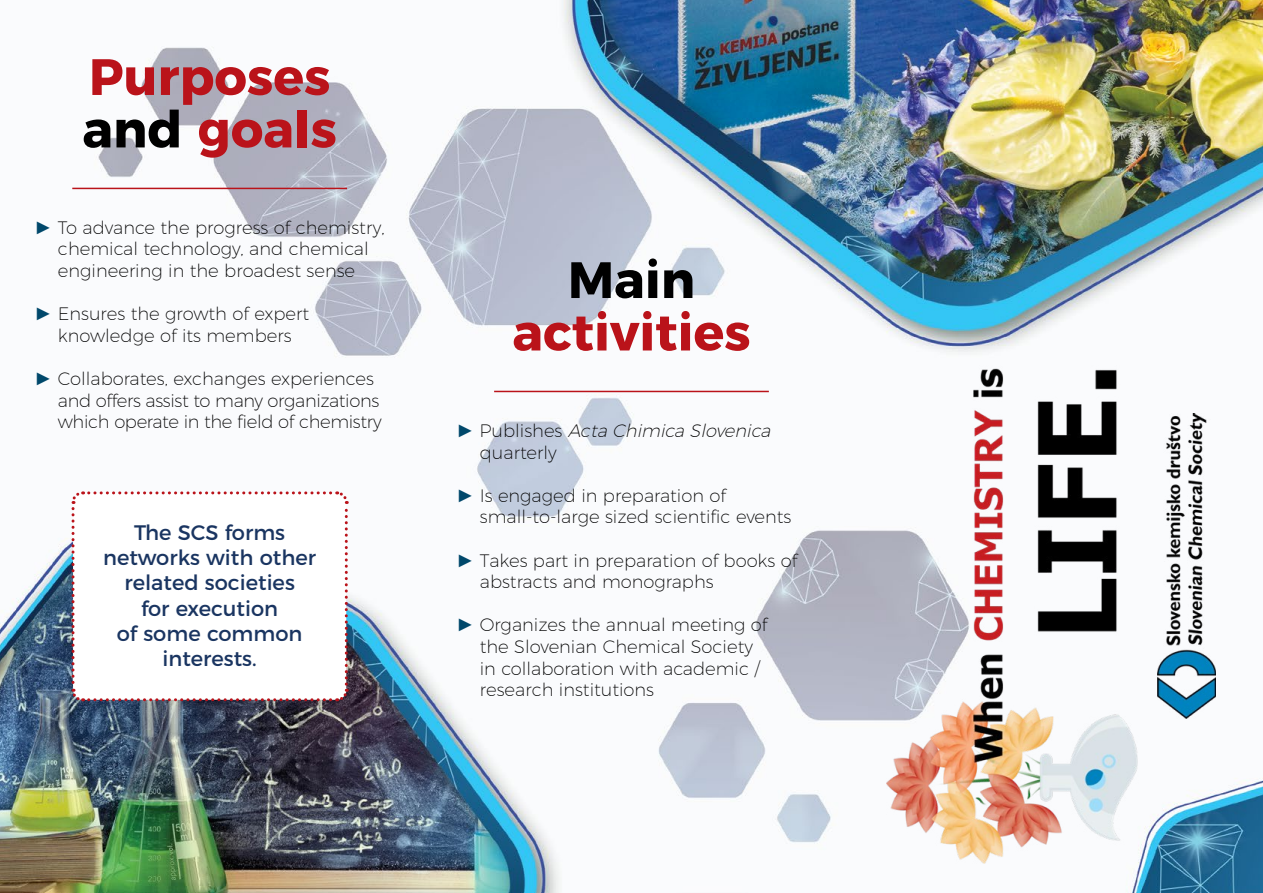
<style>
.page{position:relative;width:1263px;height:893px;background:#fff}
.page>*{position:absolute;margin:0;border:0;box-sizing:border-box;transform-origin:0 0}
.t1{font:700 51px/52.5px "Montserrat";color:#ba131a}
.t2{font:700 51px "Montserrat";color:#000}
.t3{font:21px/25.2px "Montserrat";color:#1a3561;text-align:center}
.t4{font:200 18px/21.6px "Montserrat";color:#000}
.t5{font:200 18px/21.6px "Montserrat";letter-spacing:-.02em;color:#000}
.t6{font:italic 200 18px/21.6px "Montserrat";color:#000}
.s1{color:#000}
.s2{font-family:"Arial";font-weight:400;color:#00486b}
.s3{font-family:"Arial";font-weight:400;font-style:normal;color:#00486b}
.s4{font-style:normal}
</style>
<div class="page">
<img style="left:0;top:0;width:1263px;height:893px">
<svg style="left:70px;top:490px;width:280px;height:213px"></svg>
<img style="left:886px;top:332px;width:254px;height:531px">
<img style="left:1157px;top:413px;width:59px;height:306px">
<hr style="left:494px;top:391px;width:275px;height:1px;background:#ba131a">
<hr style="left:72px;top:188px;width:275px;height:1px;background:#ba131a">
<h1 class="t1" style="left:82px;top:47px;width:256px">Purposes <span class="s1">and</span> goals</h1>
<p class="t4" style="left:35px;top:215px;width:351px;text-align:center"><span class="s2">►</span> To advance the progress of chemistry, chemical technology, and chemical engineering in the broadest sense</p>
<p class="t4" style="left:35px;top:301px;width:276px;text-align:center"><span class="s2">►</span> Ensures the growth of expert knowledge of its members</p>
<p class="t5" style="left:58px;top:366px;width:325px;text-indent:-23px"><span class="s2">►</span> Collaborates, exchanges experiences and offers assist to many organizations which operate in the field of chemistry</p>
<p class="t3" style="left:103px;top:518px;width:214px">The SCS forms networks with other related societies<br>for execution<br>of some common interests.</p>
<h1 class="t2" style="left:568px;top:238px;width:129px">Main</h1>
<h1 class="t1" style="left:512px;top:302px;width:240px">activities</h1>
<p class="t6" style="left:480px;top:418px;width:297px;text-indent:-23px"><span class="s3">►</span> <span class="s4">P u b l i s h e s</span> Acta Chimica Slovenica <span class="s4">quarterly</span></p>
<p class="t4" style="left:480px;top:483px;width:313px;text-indent:-23px"><span class="s2">►</span> Is engaged in preparation of small-to-large sized scientific events</p>
<p class="t4" style="left:480px;top:548px;width:319px;text-indent:-23px"><span class="s2">►</span> Takes part in preparation of books of abstracts and monographs</p>
<p class="t4" style="left:480px;top:613px;width:289px;text-indent:-23px"><span class="s2">►</span> Organizes the annual meeting of the Slovenian Chemical Society in collaboration with academic / research institutions</p>
</div>
